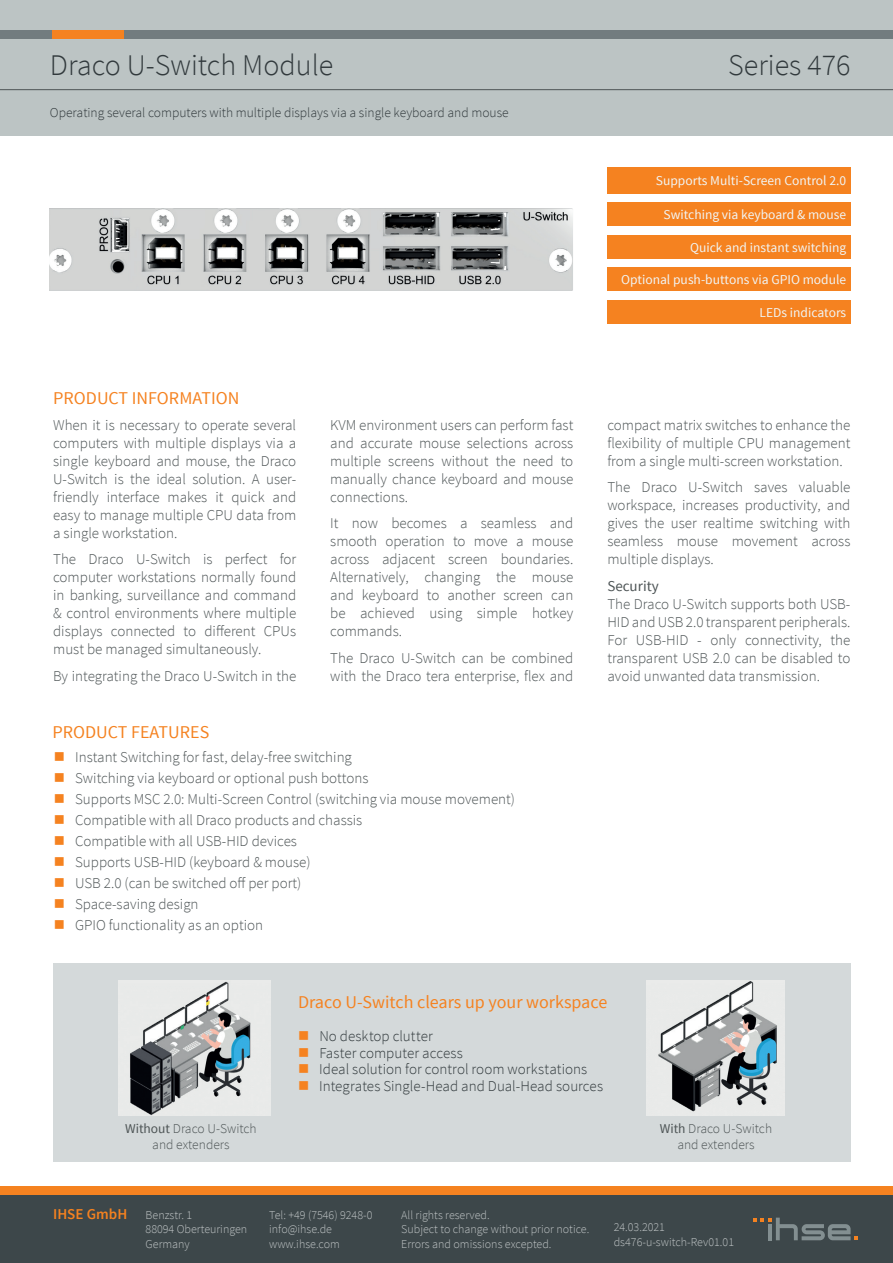
<style>
.page{position:relative;width:893px;height:1263px;background:#fff}
.page>*{position:absolute;margin:0;border:0;box-sizing:border-box;transform-origin:0 0}
.t1{font:300 30px "Source Sans Pro";color:#31393c}
.t2{font:18px "Source Sans Pro";color:#f58220}
.t3{font:300 15px/18px "Source Sans Pro";color:#4d5455;text-align:justify}
.t4{font:300 15px/16.5px "Source Sans Pro";color:#31393c}
.t5{font:15px "Source Sans Pro";color:#4d5455}
.t6{font:13.5px "Source Sans Pro";color:#f1f5f5}
.t7{font:300 13.5px "Source Sans Pro";color:#31393c}
.t8{font:300 13.5px/16.2px "Source Sans Pro";color:#4d5455;text-align:center}
.t9{font:300 12px/14.4px "Source Sans Pro";color:#c0c5c6}
.s1{font-weight:400}
.s2{font-weight:600;font-size:15px;color:#f58220}
</style>
<div class="page">
<div style="left:0;top:0;width:893px;height:135px;background:#bcc4c4"></div>
<div style="left:119px;top:30px;width:774px;height:8px;background:#727c7f"></div>
<div style="left:51px;top:30px;width:72px;height:8px;background:#f58220"></div>
<div style="left:0;top:30px;width:51px;height:8px;background:#727c7f"></div>
<hr style="left:0;top:89px;width:893px;height:1px;background:#4d5455">
<div style="left:0;top:1195px;width:893px;height:68px;background:#3d474a"></div>
<div style="left:0;top:1186px;width:893px;height:9px;background:#f58220"></div>
<svg style="left:753px;top:1217px;width:105px;height:23px"></svg>
<div style="left:607px;top:167px;width:243px;height:26px;background:#f58220"></div>
<div style="left:607px;top:267px;width:243px;height:24px;background:#f58220"></div>
<div style="left:607px;top:300px;width:243px;height:24px;background:#f58220"></div>
<div style="left:607px;top:202px;width:243px;height:24px;background:#f58220"></div>
<div style="left:607px;top:235px;width:243px;height:24px;background:#f58220"></div>
<div style="left:53px;top:964px;width:797px;height:198px;background:#d4d9da"></div>
<img style="left:118px;top:980px;width:153px;height:135px">
<img style="left:646px;top:980px;width:138px;height:135px">
<img style="left:50px;top:209px;width:523px;height:82px">
<h1 class="t1" style="left:50px;top:47px;width:285px">Draco U-Switch Module</h1>
<p class="t7" style="left:50px;top:105px;width:460px">Operating several computers with multiple displays via a single keyboard and mouse</p>
<p class="t2" style="left:53px;top:386px;width:188px">PRODUCT INFORMATION</p>
<p class="t3" style="left:53px;top:416px;width:245px">When it is necessary to operate several computers with multiple displays via a single keyboard and mouse, the Draco U-Switch is the ideal solution. A user&shy;friendly interface makes it quick and easy to manage multiple CPU data from a single workstation.</p>
<p class="t3" style="left:53px;top:550px;width:245px">The Draco U-Switch is perfect for computer workstations normally found in banking, surveillance and command &amp; control environments where multiple displays connected to different CPUs must be managed simultaneously.</p>
<p class="t3" style="left:53px;top:667px;width:245px">By integrating the Draco U-Switch in the</p>
<p class="t2" style="left:52px;top:721px;width:158px">PRODUCT FEATURES</p>
<p class="t3" style="left:330px;top:416px;width:245px">KVM environment users can perform fast and accurate mouse selections across multiple screens without the need to manually chance keyboard and mouse connections.</p>
<p class="t3" style="left:330px;top:514px;width:245px">It now becomes a seamless and smooth operation to move a mouse across adjacent screen boundaries.<br>Alternatively, changing the mouse and keyboard to another screen can be achieved using simple hotkey commands.</p>
<p class="t3" style="left:330px;top:649px;width:245px">The Draco U-Switch can be combined with the Draco tera enterprise, flex and</p>
<p class="t3" style="left:75px;top:746px;width:442px;line-height:21px;text-align:left">Instant Switching for fast, delay-free switching<br>Switching via keyboard or optional push bottons<br>Supports MSC 2.0: Multi-Screen Control (switching via mouse movement)<br>Compatible with all Draco products and chassis<br>Compatible with all USB-HID devices<br>Supports USB-HID (keyboard &amp; mouse)<br>USB 2.0 (can be switched off per port)<br>Space-saving design<br>GPIO functionality as an option</p>
<h1 class="t1" style="left:728px;top:47px;width:124px">Series 476</h1>
<p class="t6" style="left:656px;top:172px;width:192px">Supports Multi-Screen Control 2.0</p>
<p class="t6" style="left:664px;top:206px;width:184px">Switching via keyboard &amp; mouse</p>
<p class="t6" style="left:690px;top:239px;width:158px">Quick and instant switching</p>
<p class="t6" style="left:621px;top:271px;width:227px">Optional push-buttons via GPIO module</p>
<p class="t6" style="left:759px;top:304px;width:88px">LEDs indicators</p>
<p class="t3" style="left:607px;top:416px;width:245px">compact matrix switches to enhance the flexibility of multiple CPU management from a single multi-screen workstation.</p>
<p class="t3" style="left:607px;top:478px;width:245px">The Draco U-Switch saves valuable workspace, increases productivity, and gives the user realtime switching with seamless mouse movement across multiple displays.</p>
<p class="t5" style="left:607px;top:576px;width:53px">Security</p>
<p class="t3" style="left:607px;top:595px;width:245px">The Draco U-Switch supports both USB-HID and USB 2.0 transparent peripherals.<br>For USB-HID - only connectivity, the transparent USB 2.0 can be disabled to avoid unwanted data transmission.</p>
<p class="t2" style="left:298px;top:991px;width:311px">Draco U-Switch clears up your workspace</p>
<p class="t4" style="left:319px;top:1028px;width:285px">No desktop clutter<br>Faster computer access<br>Ideal solution for control room workstations Integrates Single-Head and Dual-Head sources</p>
<p class="t8" style="left:125px;top:1120px;width:133px"><span class="s1">Without</span> Draco U-Switch and extenders</p>
<p class="t8" style="left:660px;top:1120px;width:114px"><span class="s1">With</span> Draco U-Switch and extenders</p>
<p class="t9" style="left:146px;top:1208px;width:103px;text-indent:-92px"><span class="s2">IHSE GmbH</span> Benzstr. 1<br>88094 Oberteuringen<br>Germany</p>
<p class="t9" style="left:269px;top:1208px;width:105px">Tel: +49 (7546) 9248-0 info@ihse.de www.ihse.com</p>
<p class="t9" style="left:401px;top:1208px;width:190px">All rights reserved.<br>Subject to change without prior notice.<br>Errors and omissions excepted.</p>
<p class="t9" style="left:614px;top:1220px;width:122px">24.03.2021 ds476-u-switch-Rev01.01</p>
</div>
